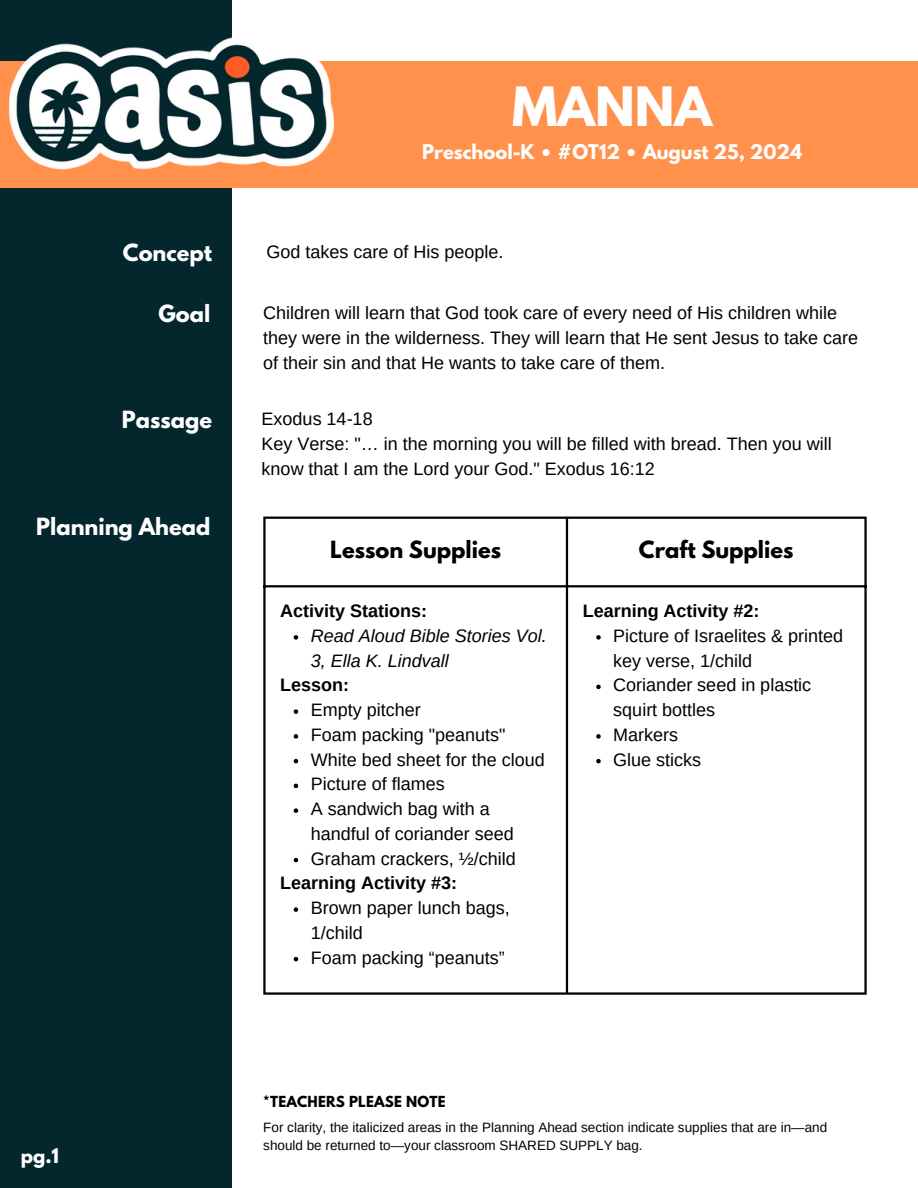
<style>
.page{position:relative;width:918px;height:1188px;background:#fff}
.page>*{position:absolute;margin:0;border:0;box-sizing:border-box;transform-origin:0 0}
.t1{font:700 48px "League Spartan";color:#fff}
.t2{font:700 21px "League Spartan";color:#fff}
.t3{font:700 21px "League Spartan";color:#000}
.t4{font:18px/24.8px "Arimo";color:#000}
.t5{font:18px/24.8px "Arimo";color:#000}
.t6{font:700 18px "Arimo";color:#000}
.t7{font:italic 18px/24.8px "Arimo";color:#000}
.t8{font:700 18px "League Spartan";color:#fff}
.t9{font:13.5px/18px "Arimo";color:#000}
.t10{font:700 13.5px "League Spartan";letter-spacing:.015em;color:#000}
</style>
<div class="page">
<div style="left:0;top:0;width:232px;height:1188px;background:#03272d"></div>
<div style="left:0;top:62px;width:918px;height:126px;background:#ff914d"></div>
<img style="left:7px;top:37px;width:330px;height:132px">
<svg style="left:294px;top:635px;width:4px;height:5px"></svg>
<svg style="left:294px;top:709px;width:4px;height:5px"></svg>
<svg style="left:294px;top:734px;width:4px;height:5px"></svg>
<svg style="left:294px;top:759px;width:4px;height:4px"></svg>
<svg style="left:294px;top:784px;width:4px;height:4px"></svg>
<svg style="left:294px;top:808px;width:4px;height:5px"></svg>
<svg style="left:294px;top:858px;width:4px;height:4px"></svg>
<svg style="left:294px;top:907px;width:4px;height:5px"></svg>
<svg style="left:294px;top:957px;width:4px;height:4px"></svg>
<svg style="left:596px;top:635px;width:5px;height:5px"></svg>
<svg style="left:596px;top:685px;width:5px;height:4px"></svg>
<svg style="left:596px;top:734px;width:5px;height:5px"></svg>
<svg style="left:596px;top:759px;width:5px;height:4px"></svg>
<hr style="left:263px;top:519px;width:3px;height:473px;background:#000">
<hr style="left:566px;top:519px;width:2px;height:473px;background:#000">
<hr style="left:864px;top:519px;width:3px;height:473px;background:#000">
<hr style="left:263px;top:517px;width:604px;height:2px;background:#000">
<hr style="left:263px;top:585px;width:604px;height:2px;background:#000">
<hr style="left:263px;top:992px;width:604px;height:3px;background:#000">
<h3 class="t1" style="left:512px;top:83px;width:201px">MANNA</h3>
<p class="t8" style="left:422px;top:143px;width:381px">Preschool-K • #OT12 • August 25, 2024</p>
<h3 class="t2" style="left:123px;top:243px;width:91px">Concept</h3>
<h1 class="t4" style="left:266px;top:240px;width:238px">God takes care of His people.</h1>
<h2 class="t5" style="left:263px;top:300px;width:596px">Children will learn that God took care of every need of His children while they were in the wilderness. They will learn that He sent Jesus to take care of their sin and that He wants to take care of them.</h2>
<h4 class="t2" style="left:159px;top:303px;width:53px">Goal</h4>
<h4 class="t2" style="left:122px;top:410px;width:92px">Passage</h4>
<p class="t2" style="left:36px;top:516px;width:176px">Planning Ahead</p>
<h2 class="t8" style="left:21px;top:1146px;width:40px">pg.1</h2>
<h2 class="t4" style="left:262px;top:407px;width:572px">Exodus 14-18<br>Key Verse: "… in the morning you will be filled with bread. Then you will know that I am the Lord your God." Exodus 16:12</h2>
<h4 class="t3" style="left:330px;top:539px;width:172px">Lesson Supplies</h4>
<p class="t3" style="left:639px;top:539px;width:156px">Craft Supplies</p>
<p class="t6" style="left:280px;top:601px;width:148px">Activity Stations:</p>
<p class="t7" style="left:311px;top:623px;width:238px">Read Aloud Bible Stories Vol.<br>3, Ella K. Lindvall</p>
<p class="t6" style="left:280px;top:675px;width:70px">Lesson:</p>
<p class="t4" style="left:311px;top:698px;width:111px">Empty pitcher</p>
<p class="t4" style="left:311px;top:722px;width:196px">Foam packing "peanuts"</p>
<p class="t4" style="left:311px;top:747px;width:235px">White bed sheet for the cloud</p>
<p class="t4" style="left:311px;top:772px;width:135px">Picture of flames</p>
<p class="t4" style="left:311px;top:797px;width:205px">A sandwich bag with a handful of coriander seed</p>
<p class="t4" style="left:311px;top:846px;width:206px">Graham crackers, ½/child</p>
<p class="t6" style="left:280px;top:873px;width:178px">Learning Activity #3:</p>
<p class="t4" style="left:311px;top:896px;width:201px">Brown paper lunch bags,<br>1/child</p>
<p class="t4" style="left:311px;top:945px;width:196px">Foam packing “peanuts”</p>
<p class="t6" style="left:583px;top:601px;width:178px">Learning Activity #2:</p>
<p class="t4" style="left:613px;top:623px;width:231px">Picture of Israelites &amp; printed key verse, 1/child</p>
<p class="t4" style="left:613px;top:673px;width:200px">Coriander seed in plastic squirt bottles</p>
<p class="t4" style="left:613px;top:722px;width:66px">Markers</p>
<p class="t4" style="left:613px;top:747px;width:89px">Glue sticks</p>
<p class="t10" style="left:263px;top:1095px;width:184px">*TEACHERS PLEASE NOTE</p>
<h5 class="t9" style="left:263px;top:1119px;width:565px">For clarity, the italicized areas in the Planning Ahead section indicate supplies that are in—and should be returned to—your classroom SHARED SUPPLY bag.</h5>
</div>
